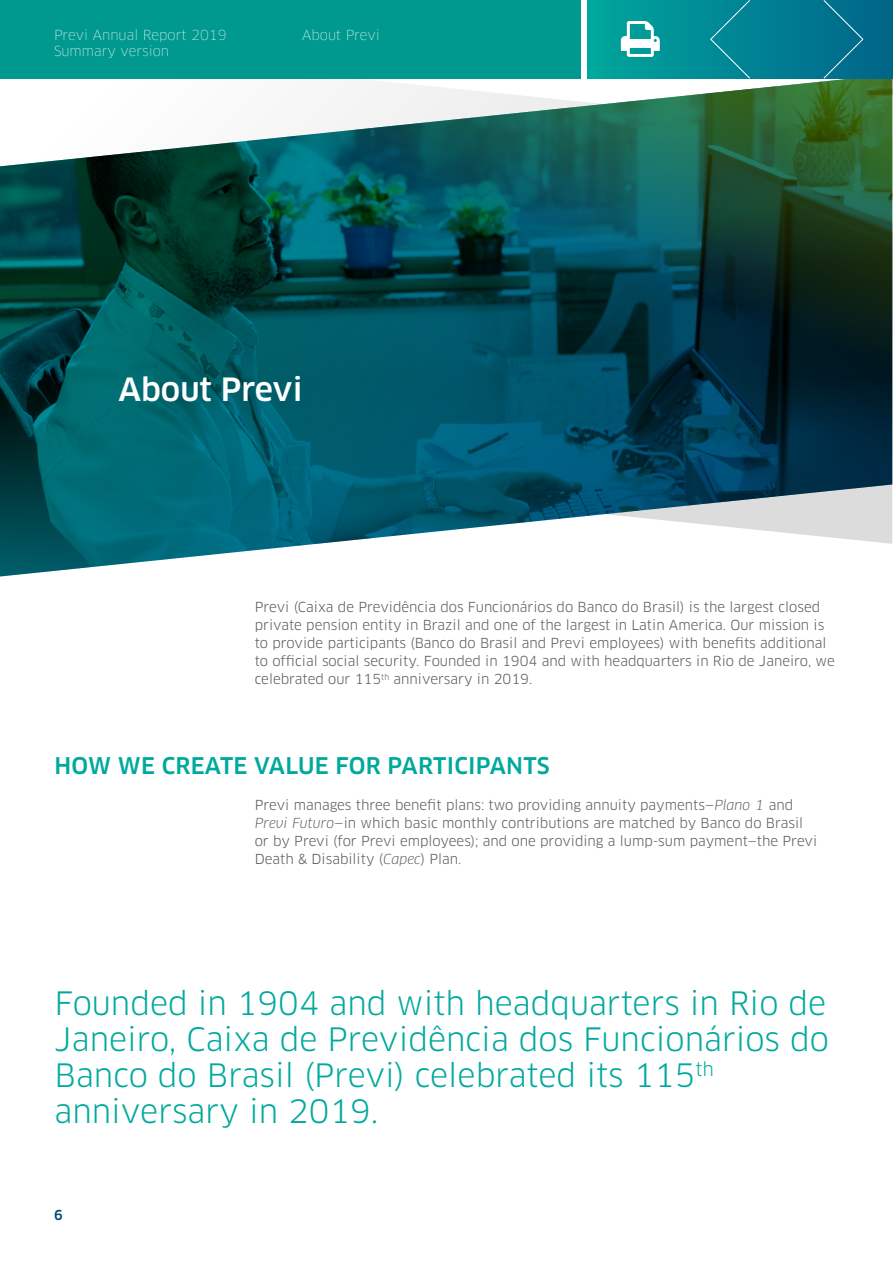
<style>
.page{position:relative;width:893px;height:1263px;background:#fff}
.page>*{position:absolute;margin:0;border:0;box-sizing:border-box;transform-origin:0 0}
.t1{font:31.5px/36px "Clan Pro";color:#00a99d}
.t2{font:500 31.35px "Clan Pro";color:#fff}
.t3{font:500 22.5px "Clan Pro";letter-spacing:.01em;color:#00a99d}
.t4{font:13.5px/18px "Clan Pro";color:#58595b}
.t5{font:100 13.5px/16.2px "Clan Pro";color:#fff}
.t6{font:500 13.5px "Clan Pro";color:#004877}
.s1{font-style:italic}
</style>
<div class="page">
<svg style="left:0;top:74px;width:892px;height:502px"></svg>
<div style="left:0;top:0;width:581px;height:79px;background:#009990"></div>
<svg style="left:588px;top:0;width:305px;height:79px;background:#008794"></svg>
<svg style="left:621px;top:21px;width:39px;height:36px"></svg>
<svg style="left:709px;top:0;width:42px;height:80px;background:#0b8c9a"></svg>
<svg style="left:823px;top:0;width:41px;height:80px;background:#0a7490"></svg>
<p class="t5" style="left:54px;top:27px;width:174px">Previ Annual Report 2019<br>Summary version</p>
<p class="t5" style="left:302px;top:27px;width:79px">About Previ</p>
<h2 class="t2" style="left:118px;top:371px;width:186px">About Previ</h2>
<p class="t4" style="left:255px;top:598px;width:582px">Previ (Caixa de Previdência dos Funcionários do Banco do Brasil) is the largest closed private pension entity in Brazil and one of the largest in Latin America. Our mission is to provide participants (Banco do Brasil and Previ employees) with benefits additional to official social security. Founded in 1904 and with headquarters in Rio de Janeiro, we celebrated our 115<sup>th</sup> anniversary in 2019.</p>
<h3 class="t3" style="left:55px;top:752px;width:497px">HOW WE CREATE VALUE FOR PARTICIPANTS</h3>
<p class="t4" style="left:255px;top:796px;width:564px">Previ manages three benefit plans: two providing annuity payments—<span class="s1">Plano 1</span> and <span class="s1">Previ Futuro</span>—in which basic monthly contributions are matched by Banco do Brasil or by Previ (for Previ employees); and one providing a lump-sum payment—the Previ Death &amp; Disability (<span class="s1">Capec</span>) Plan.</p>
<h1 class="t1" style="left:55px;top:985px;width:776px">Founded in 1904 and with headquarters in Rio de Janeiro, Caixa de Previdência dos Funcionários do Banco do Brasil (Previ) celebrated its 115<sup>th </sup>anniversary in 2019.</h1>
<p class="t6" style="left:54px;top:1207px;width:10px">6</p>
</div>
